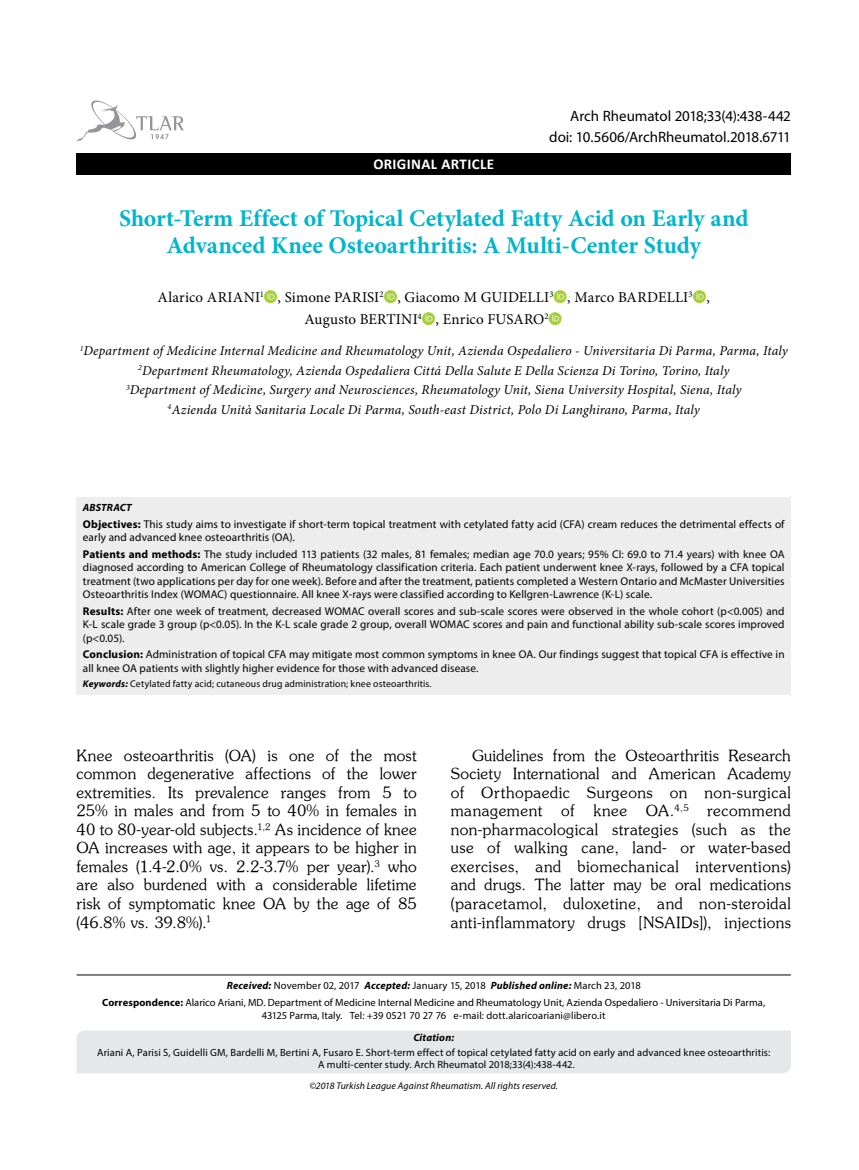
<style>
.page{position:relative;width:859px;height:1170px;background:#fff}
.page>*{position:absolute;margin:0;border:0;box-sizing:border-box;transform-origin:0 0}
.t1{font:700 24px/27px "Minion Pro";letter-spacing:-.005em;color:#00b5cc;text-align:center}
.t2{font:15.45px/18.6px "Souvenir Turk";letter-spacing:.02em;color:#000;text-align:justify}
.t3{font:15px/22.5px "Minion Pro";letter-spacing:.01em;color:#000}
.t4{font:15px "Myriad Pro";letter-spacing:-.005em;color:#000}
.t5{font:700 15px "Calibri";letter-spacing:.02em;color:#fff}
.t6{font:italic 13.5px/19.5px "Minion Pro";letter-spacing:.01em;color:#000;text-align:center}
.t7{font:11.25px/13.5px "Myriad Pro";letter-spacing:.01em;color:#000}
.t8{font:10.5px/16.8px "Myriad Pro";letter-spacing:.01em;color:#000;text-align:center}
.t9{font:italic 700 10.5px "Myriad Pro";letter-spacing:.02em;color:#000}
.t10{font:9.75px "Myriad Pro";letter-spacing:.015em;color:#000}
.t11{font:italic 9.75px "Myriad Pro";letter-spacing:.01em;color:#000}
.s1{font-weight:700}
.s2{font-weight:700;font-style:italic}
</style>
<div class="page">
<div style="left:77px;top:153px;width:714px;height:21px;background:#000"></div>
<svg style="left:76px;top:100px;width:108px;height:41px"></svg>
<hr style="left:77px;top:974px;width:714px;height:1px;background:#000">
<div style="left:77px;top:496px;width:714px;height:198px;background:#ededee"></div>
<div style="left:77px;top:1030px;width:714px;height:43px;background:#e6e7e8"></div>
<h3 class="t4" style="left:570px;top:107px;width:222px">Arch Rheumatol 2018;33(4):438-442</h3>
<h3 class="t5" style="left:373px;top:154px;width:122px">ORIGINAL ARTICLE</h3>
<h3 class="t4" style="left:549px;top:127px;width:243px">doi: 10.5606/ArchRheumatol.2018.6711</h3>
<h1 class="t1" style="left:119px;top:204px;width:631px">Short-Term Effect of Topical Cetylated Fatty Acid on Early and<br>Advanced Knee Osteoarthritis: A Multi-Center Study</h1>
<h3 class="t3" style="left:304px;top:286px;width:407px;text-indent:-147px">Alarico ARIANI<sup>1</sup> , Simone PARISI<sup>2</sup> , Giacomo M GUIDELLI<sup>3</sup> , Marco BARDELLI<sup>3</sup> ,<br>Augusto BERTINI<sup>4</sup> , Enrico FUSARO<sup>2</sup></h3>
<p class="t6" style="left:80px;top:341px;width:709px"><sup>1</sup>Department of Medicine Internal Medicine and Rheumatology Unit, Azienda Ospedaliero - Universitaria Di Parma, Parma, Italy <sup>2</sup>Department Rheumatology, Azienda Ospedaliera Cittá Della Salute E Della Scienza Di Torino, Torino, Italy<br><sup>3</sup>Department of Medicine, Surgery and Neurosciences, Rheumatology Unit, Siena University Hospital, Siena, Italy<br><sup>4</sup>Azienda Unità Sanitaria Locale Di Parma, South-east District, Polo Di Langhirano, Parma, Italy</p>
<p class="t9" style="left:83px;top:501px;width:50px">ABSTRACT</p>
<p class="t7" style="left:83px;top:517px;width:703px"><span class="s1">Objectives:</span> This study aims to investigate if short-term topical treatment with cetylated fatty acid (CFA) cream reduces the detrimental effects of early and advanced knee osteoarthritis (OA).</p>
<p class="t7" style="left:83px;top:547px;width:703px;text-align:justify"><span class="s1">Patients and methods:</span> The study included 113 patients (32 males, 81 females; median age 70.0 years; 95% CI: 69.0 to 71.4 years) with knee OA diagnosed according to American College of Rheumatology classification criteria. Each patient underwent knee X-rays, followed by a CFA topical treatment (two applications per day for one week). Before and after the treatment, patients completed a Western Ontario and McMaster Universities Osteoarthritis Index (WOMAC) questionnaire. All knee X-rays were classified according to Kellgren-Lawrence (K-L) scale.</p>
<p class="t7" style="left:83px;top:604px;width:703px;text-align:justify"><span class="s1">Results:</span> After one week of treatment, decreased WOMAC overall scores and sub-scale scores were observed in the whole cohort (p&lt;0.005) and K-L scale grade 3 group (p&lt;0.05). In the K-L scale grade 2 group, overall WOMAC scores and pain and functional ability sub-scale scores improved (p&lt;0.05).</p>
<p class="t7" style="left:83px;top:647px;width:703px"><span class="s1">Conclusion:</span> Administration of topical CFA may mitigate most common symptoms in knee OA. Our findings suggest that topical CFA is effective in all knee OA patients with slightly higher evidence for those with advanced disease.</p>
<p class="t10" style="left:83px;top:677px;width:350px"><span class="s2">Keywords:</span> Cetylated fatty acid; cutaneous drug administration; knee osteoarthritis.</p>
<p class="t2" style="left:77px;top:745px;width:342px">Knee osteoarthritis (OA) is one of the most common degenerative affections of the lower extremities. Its prevalence ranges from 5 to 25% in males and from 5 to 40% in females in 40 to 80-year-old subjects.<sup>1,2</sup> As incidence of knee OA increases with age, it appears to be higher in females (1.4-2.0% vs. 2.2-3.7% per year).<sup>3</sup> who are also burdened with a considerable lifetime risk of symptomatic knee OA by the age of 85 (46.8% vs. 39.8%).<sup>1</sup></p>
<p class="t2" style="left:451px;top:745px;width:342px;text-indent:21px">Guidelines from the Osteoarthritis Research Society International and American Academy of Orthopaedic Surgeons on non-surgical management of knee OA.<sup>4,5</sup> recommend non-pharmacological strategies (such as the use of walking cane, land- or water-based exercises, and biomechanical interventions) and drugs. The latter may be oral medications (paracetamol, duloxetine, and non-steroidal anti-inflammatory drugs [NSAIDs]), injections</p>
<p class="t8" style="left:102px;top:977px;width:664px"><span class="s2">Received:</span> November 02, 2017 <span class="s2">Accepted:</span> January 15, 2018 <span class="s2">Published online:</span> March 23, 2018<br><span class="s1">Correspondence:</span> Alarico Ariani, MD. Department of Medicine Internal Medicine and Rheumatology Unit, Azienda Ospedaliero - Universitaria Di Parma,</p>
<p class="t8" style="left:262px;top:1006px;width:345px">43125 Parma, Italy. Tel: +39 0521 70 27 76 e-mail: dott.alaricoariani@libero.it</p>
<p class="t9" style="left:413px;top:1030px;width:42px">Citation:</p>
<p class="t8" style="left:318px;top:1045px;width:454px;line-height:12.6px;text-align:left;text-indent:-221px">Ariani A, Parisi S, Guidelli GM, Bardelli M, Bertini A, Fusaro E. Short-term effect of topical cetylated fatty acid on early and advanced knee osteoarthritis:<br>A multi-center study. Arch Rheumatol 2018;33(4):438-442.</p>
<p class="t11" style="left:309px;top:1079px;width:250px">©2018 Turkish League Against Rheumatism. All rights reserved.</p>
</div>
